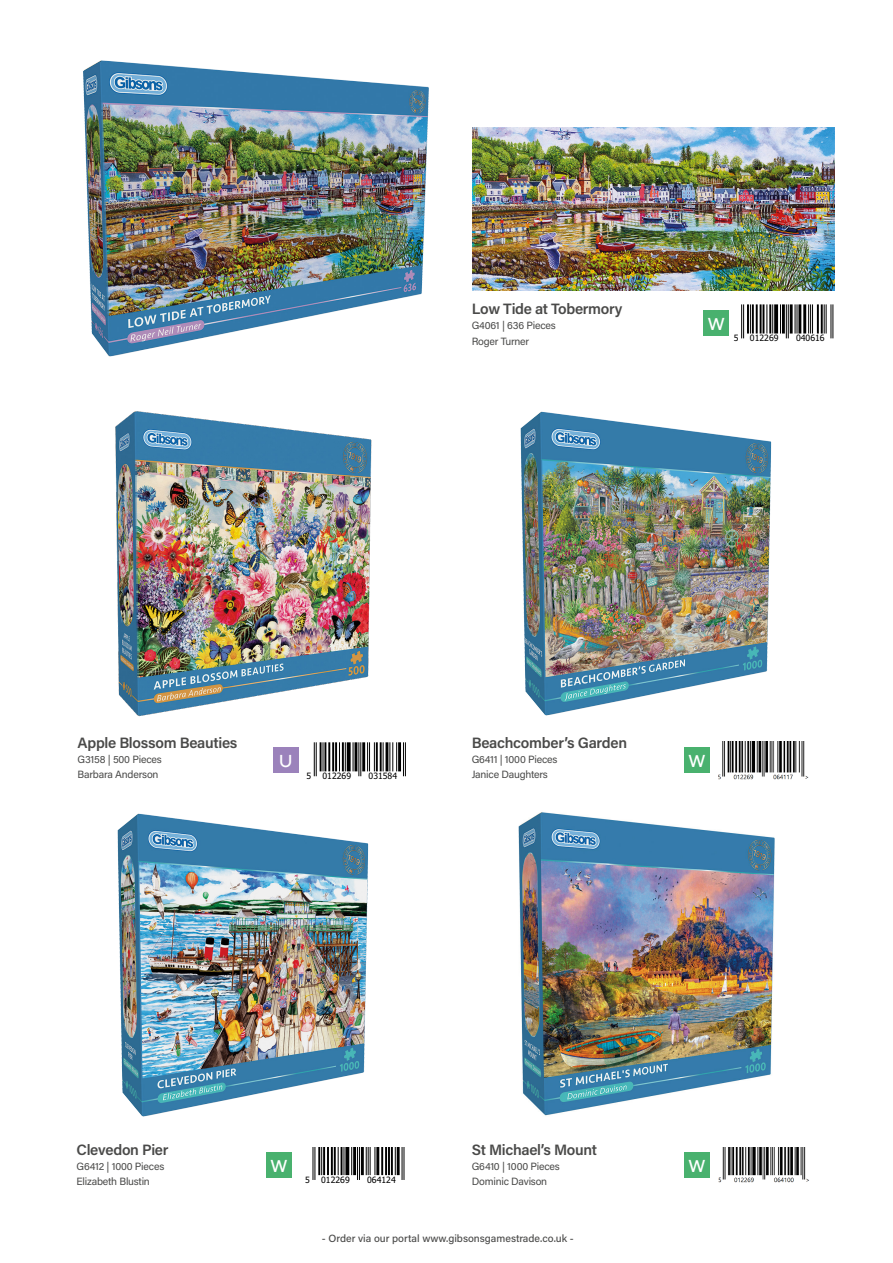
<style>
.page{position:relative;width:893px;height:1263px;background:#fff}
.page>*{position:absolute;margin:0;border:0;box-sizing:border-box;transform-origin:0 0}
.t1{font:18px "Johnston 100";color:#fff}
.t2{font:600 15px "Acumin Pro";letter-spacing:-.02em;color:#4a4a49}
.t3{font:10.5px/15.1px "Acumin Pro";letter-spacing:-.02em;color:#4a4a49}
.t4{font:500 10.5px "Acumin Pro";color:#4a4a49}
.t5{font:8.7px "Tahoma";color:#000}
</style>
<div class="page">
<div style="left:273px;top:747px;width:25px;height:26px;background:#9b82bb"></div>
<div style="left:703px;top:310px;width:26px;height:26px;background:#49b16e"></div>
<div style="left:266px;top:1152px;width:26px;height:26px;background:#49b16e"></div>
<div style="left:684px;top:747px;width:26px;height:26px;background:#49b16e"></div>
<div style="left:684px;top:1152px;width:26px;height:26px;background:#49b16e"></div>
<img style="left:472px;top:128px;width:362px;height:162px">
<svg style="left:741px;top:304px;width:92px;height:35px"></svg>
<hr style="left:741px;top:304px;width:1px;height:34px;background:#000">
<hr style="left:743px;top:304px;width:1px;height:34px;background:#000">
<hr style="left:747px;top:304px;width:2px;height:29px;background:#000">
<svg style="left:750px;top:304px;width:1px;height:29px"></svg>
<hr style="left:752px;top:304px;width:2px;height:29px;background:#000">
<hr style="left:756px;top:304px;width:2px;height:29px;background:#000">
<hr style="left:760px;top:304px;width:2px;height:29px;background:#000">
<hr style="left:762px;top:304px;width:2px;height:29px;background:#000">
<svg style="left:766px;top:304px;width:7px;height:29px"></svg>
<svg style="left:774px;top:304px;width:4px;height:29px"></svg>
<svg style="left:780px;top:304px;width:1px;height:29px"></svg>
<hr style="left:782px;top:304px;width:3px;height:29px;background:#000">
<hr style="left:786px;top:304px;width:1px;height:34px;background:#000">
<hr style="left:788px;top:304px;width:1px;height:34px;background:#000">
<hr style="left:790px;top:304px;width:3px;height:29px;background:#000">
<svg style="left:795px;top:304px;width:2px;height:29px"></svg>
<hr style="left:798px;top:304px;width:3px;height:29px;background:#000">
<hr style="left:803px;top:304px;width:3px;height:29px;background:#000">
<svg style="left:808px;top:304px;width:5px;height:29px"></svg>
<hr style="left:817px;top:304px;width:2px;height:29px;background:#000">
<hr style="left:821px;top:304px;width:2px;height:29px;background:#000">
<svg style="left:824px;top:304px;width:3px;height:29px"></svg>
<hr style="left:830px;top:304px;width:1px;height:34px;background:#000">
<hr style="left:832px;top:304px;width:1px;height:34px;background:#000">
<img style="left:718px;top:741px;width:91px;height:39px">
<svg style="left:313px;top:1147px;width:89px;height:33px"></svg>
<hr style="left:312px;top:1147px;width:1px;height:33px;background:#000">
<hr style="left:314px;top:1147px;width:1px;height:33px;background:#000">
<hr style="left:318px;top:1147px;width:2px;height:28px;background:#000">
<svg style="left:321px;top:1147px;width:1px;height:28px"></svg>
<hr style="left:323px;top:1147px;width:2px;height:28px;background:#000">
<hr style="left:327px;top:1147px;width:2px;height:28px;background:#000">
<hr style="left:331px;top:1147px;width:2px;height:28px;background:#000">
<hr style="left:334px;top:1147px;width:2px;height:28px;background:#000">
<svg style="left:338px;top:1147px;width:6px;height:28px"></svg>
<svg style="left:345px;top:1147px;width:4px;height:28px"></svg>
<svg style="left:351px;top:1147px;width:1px;height:28px"></svg>
<hr style="left:353px;top:1147px;width:3px;height:28px;background:#000">
<hr style="left:357px;top:1147px;width:1px;height:33px;background:#000">
<hr style="left:359px;top:1147px;width:1px;height:33px;background:#000">
<hr style="left:361px;top:1147px;width:3px;height:28px;background:#000">
<svg style="left:366px;top:1147px;width:9px;height:28px"></svg>
<hr style="left:376px;top:1147px;width:3px;height:28px;background:#000">
<hr style="left:381px;top:1147px;width:2px;height:28px;background:#000">
<hr style="left:385px;top:1147px;width:2px;height:28px;background:#000">
<hr style="left:388px;top:1147px;width:2px;height:28px;background:#000">
<hr style="left:391px;top:1147px;width:2px;height:28px;background:#000">
<svg style="left:395px;top:1147px;width:1px;height:28px"></svg>
<hr style="left:397px;top:1147px;width:3px;height:28px;background:#000">
<hr style="left:402px;top:1147px;width:1px;height:33px;background:#000">
<hr style="left:403px;top:1147px;width:1px;height:33px;background:#000">
<img style="left:718px;top:1147px;width:91px;height:36px">
<img style="left:83px;top:60px;width:346px;height:297px">
<img style="left:115px;top:411px;width:257px;height:306px">
<svg style="left:313px;top:742px;width:93px;height:35px"></svg>
<hr style="left:314px;top:742px;width:1px;height:34px;background:#000">
<hr style="left:316px;top:742px;width:1px;height:34px;background:#000">
<hr style="left:320px;top:742px;width:2px;height:29px;background:#000">
<svg style="left:322px;top:742px;width:1px;height:29px"></svg>
<hr style="left:324px;top:742px;width:2px;height:29px;background:#000">
<hr style="left:328px;top:742px;width:2px;height:29px;background:#000">
<hr style="left:332px;top:742px;width:2px;height:29px;background:#000">
<hr style="left:335px;top:742px;width:2px;height:29px;background:#000">
<svg style="left:339px;top:742px;width:7px;height:29px"></svg>
<svg style="left:347px;top:742px;width:4px;height:29px"></svg>
<svg style="left:353px;top:742px;width:1px;height:29px"></svg>
<hr style="left:354px;top:742px;width:3px;height:29px;background:#000">
<hr style="left:358px;top:742px;width:1px;height:34px;background:#000">
<hr style="left:360px;top:742px;width:1px;height:34px;background:#000">
<hr style="left:362px;top:742px;width:3px;height:29px;background:#000">
<svg style="left:367px;top:742px;width:8px;height:29px"></svg>
<hr style="left:376px;top:742px;width:2px;height:29px;background:#000">
<hr style="left:380px;top:742px;width:2px;height:29px;background:#000">
<svg style="left:383px;top:742px;width:14px;height:29px"></svg>
<hr style="left:398px;top:742px;width:3px;height:29px;background:#000">
<hr style="left:403px;top:742px;width:1px;height:34px;background:#000">
<hr style="left:405px;top:742px;width:1px;height:34px;background:#000">
<img style="left:520px;top:411px;width:252px;height:305px">
<img style="left:117px;top:813px;width:252px;height:304px">
<img style="left:518px;top:812px;width:257px;height:304px">
<h2 class="t2" style="left:472px;top:298px;width:152px">Low Tide at Tobermory</h2>
<p class="t3" style="left:472px;top:318px;width:86px">G4061 | 636 Pieces<br>Roger Turner</p>
<h1 class="t1" style="left:707px;top:314px;width:19px">W</h1>
<p class="t5" style="left:734px;top:332px;width:6px">5</p>
<p class="t5" style="left:750px;top:332px;width:30px">012269</p>
<p class="t5" style="left:796px;top:332px;width:30px">040616</p>
<h2 class="t2" style="left:78px;top:732px;width:161px">Apple Blossom Beauties</h2>
<p class="t3" style="left:78px;top:751px;width:86px">G3158 | 500 Pieces<br>Barbara Anderson</p>
<h1 class="t1" style="left:279px;top:751px;width:15px">U</h1>
<p class="t5" style="left:307px;top:770px;width:6px">5</p>
<p class="t5" style="left:322px;top:770px;width:30px">012269</p>
<p class="t5" style="left:369px;top:770px;width:30px">031584</p>
<h2 class="t2" style="left:472px;top:732px;width:157px">Beachcomber’s Garden</h2>
<p class="t3" style="left:472px;top:751px;width:87px">G6411 | 1000 Pieces<br>Janice Daughters</p>
<h1 class="t1" style="left:688px;top:751px;width:19px">W</h1>
<h2 class="t2" style="left:77px;top:1139px;width:93px">Clevedon Pier</h2>
<p class="t3" style="left:77px;top:1158px;width:89px">G6412 | 1000 Pieces<br>Elizabeth Blustin</p>
<h1 class="t1" style="left:270px;top:1156px;width:19px">W</h1>
<p class="t5" style="left:305px;top:1173px;width:6px">5</p>
<p class="t5" style="left:321px;top:1173px;width:30px">012269</p>
<p class="t5" style="left:367px;top:1173px;width:30px">064124</p>
<h2 class="t2" style="left:472px;top:1139px;width:127px">St Michael’s Mount</h2>
<p class="t3" style="left:472px;top:1158px;width:90px">G6410 | 1000 Pieces<br>Dominic Davison</p>
<h1 class="t1" style="left:688px;top:1156px;width:19px">W</h1>
<p class="t4" style="left:322px;top:1231px;width:253px">- Order via our portal www.gibsonsgamestrade.co.uk -</p>
</div>
